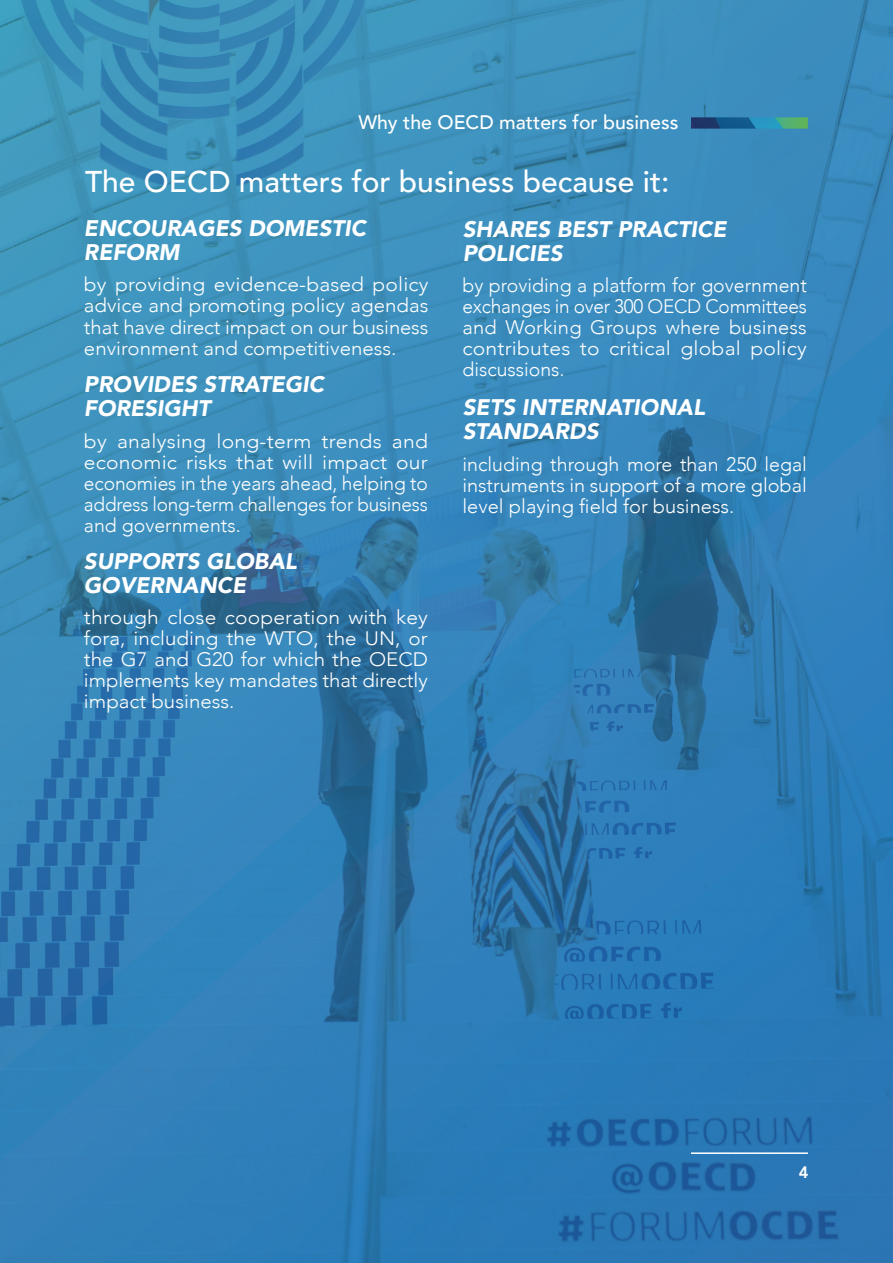
<style>
.page{position:relative;width:893px;height:1263px;background:#fff}
.page>*{position:absolute;margin:0;border:0;box-sizing:border-box;transform-origin:0 0}
.t1{font:500 30px "Avenir";color:#fff}
.t2{font:italic 900 22.5px/24px "Avenir";color:#fff}
.t3{font:300 19.5px/21px "Avenir";color:#fff;text-align:justify;scale:1.08 1}
.t4{font:300 19.5px/21px "Avenir";color:#fff;text-align:justify}
.t5{font:500 19.5px "Avenir";color:#fff}
.t6{font:800 16.5px "Avenir";color:#fff}
</style>
<div class="page">
<img style="left:0;top:0;width:893px;height:1263px">
<hr style="left:691px;top:1152px;width:117px;height:2px;background:#fff">
<svg style="left:691px;top:117px;width:117px;height:12px"></svg>
<p class="t5" style="left:358px;top:105px;width:321px">Why the OECD matters for business</p>
<h1 class="t1" style="left:85px;top:155px;width:586px">The OECD matters for business because it:</h1>
<p class="t2" style="left:84px;top:216px;width:284px">ENCOURAGES DOMESTIC<br>REFORM</p>
<p class="t3" style="left:84px;top:274px;width:320px">by providing evidence-based policy advice and promoting policy agendas that have direct impact on our business environment and competitiveness.</p>
<p class="t2" style="left:84px;top:372px;width:242px">PROVIDES STRATEGIC<br>FORESIGHT</p>
<p class="t3" style="left:84px;top:431px;width:320px">by analysing long-term trends and economic risks that will impact our economies in the years ahead, helping to address long-term challenges for business and governments.</p>
<p class="t2" style="left:84px;top:549px;width:214px">SUPPORTS GLOBAL<br>GOVERNANCE</p>
<p class="t3" style="left:84px;top:607px;width:320px">through close cooperation with key fora, including the WTO, the UN, or the G7 and G20 for which the OECD implements key mandates that directly impact business.</p>
<p class="t2" style="left:463px;top:217px;width:265px">SHARES BEST PRACTICE<br>POLICIES</p>
<p class="t4" style="left:462px;top:275px;width:346px">by providing a platform for government exchanges in over 300 OECD Committees and Working Groups where business contributes to critical global policy discussions.</p>
<p class="t2" style="left:463px;top:395px;width:244px">SETS INTERNATIONAL<br>STANDARDS</p>
<p class="t4" style="left:462px;top:454px;width:346px">including through more than 250 legal instruments in support of a more global level playing field for business.</p>
<p class="t6" style="left:799px;top:1159px;width:11px">4</p>
</div>
